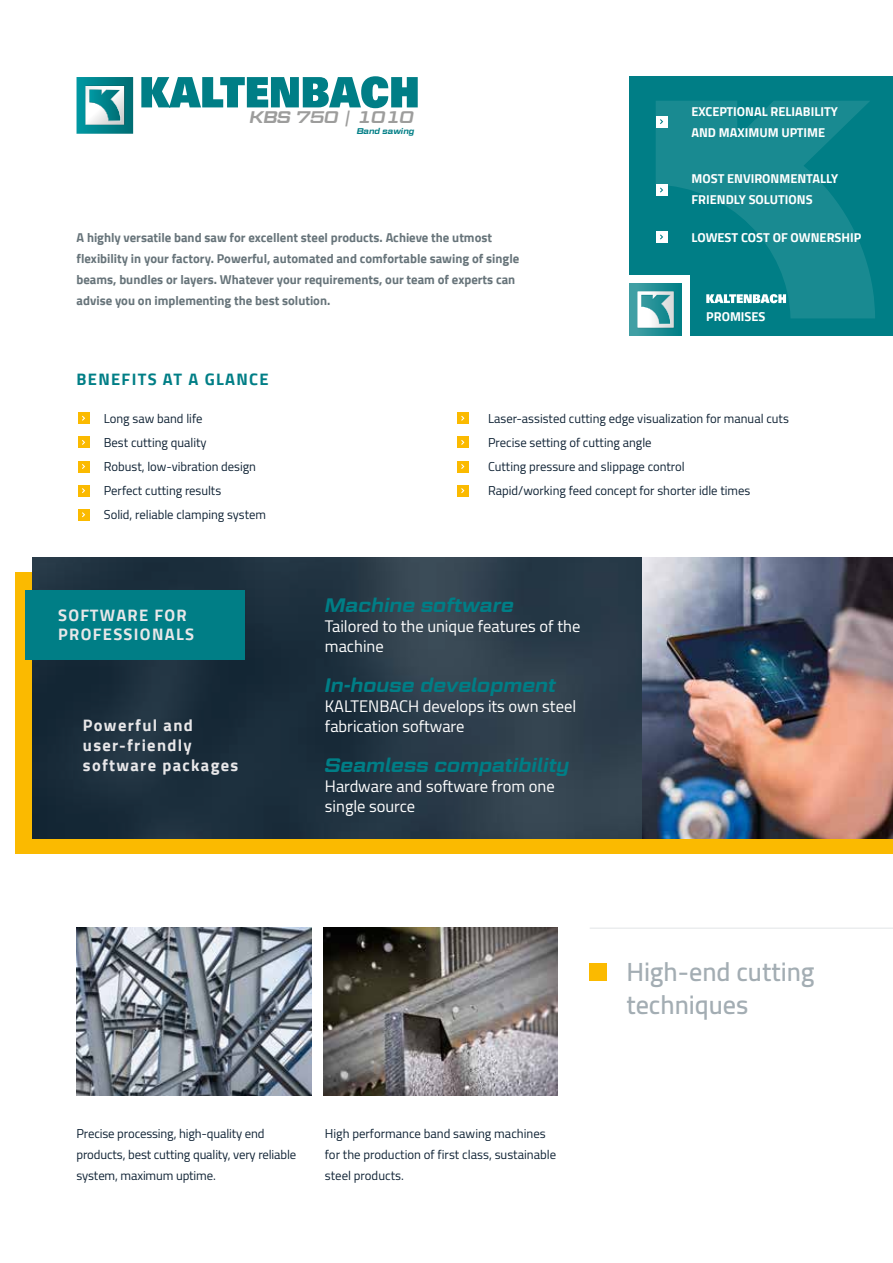
<style>
.page{position:relative;width:893px;height:1263px;background:#fff}
.page>*{position:absolute;margin:0;border:0;box-sizing:border-box;transform-origin:0 0}
.t1{font:600 26.25px/33px "Cairo";color:#a3adb3}
.t2{font:italic 600 19.5px "Geom Graphic";color:#007e86}
.t3{font:italic 600 16.8px "Geom Graphic";color:#9d9d9c}
.t4{font:16.5px/19.8px "Cairo";color:#fff}
.t5{font:700 16.5px/19.8px "Cairo";letter-spacing:.08em;color:#e8e7e9}
.t6{font:700 16.5px "Cairo";letter-spacing:.08em;color:#007e86}
.t7{font:12.75px/24px "Cairo";color:#102335}
.t8{font:700 12.75px/21px "Cairo";color:#67747a}
.t9{font:700 12.75px/21px "Cairo";color:#fff}
.t10{font:italic 600 8.25px "Geom Graphic";color:#007e86}
</style>
<div class="page">
<div style="left:15px;top:573px;width:878px;height:281px;background:#fbba00"></div>
<img style="left:33px;top:557px;width:609px;height:281px">
<div style="left:26px;top:590px;width:219px;height:70px;background:#007e86"></div>
<img style="left:642px;top:557px;width:251px;height:281px">
<img style="left:77px;top:928px;width:234px;height:168px">
<img style="left:324px;top:928px;width:233px;height:168px">
<div style="left:78px;top:412px;width:12px;height:12px;background:#fbba00"></div>
<svg style="left:82px;top:416px;width:3px;height:5px"></svg>
<div style="left:78px;top:509px;width:12px;height:12px;background:#fbba00"></div>
<svg style="left:82px;top:512px;width:3px;height:5px"></svg>
<div style="left:78px;top:436px;width:12px;height:12px;background:#fbba00"></div>
<svg style="left:82px;top:440px;width:3px;height:5px"></svg>
<div style="left:78px;top:460px;width:12px;height:12px;background:#fbba00"></div>
<svg style="left:82px;top:464px;width:3px;height:5px"></svg>
<div style="left:78px;top:485px;width:12px;height:12px;background:#fbba00"></div>
<svg style="left:82px;top:488px;width:3px;height:5px"></svg>
<div style="left:629px;top:77px;width:264px;height:259px;background:#007e86"></div>
<svg style="left:656px;top:101px;width:219px;height:217px;fill:#198a91"></svg>
<div style="left:625px;top:276px;width:65px;height:63px;background:#fff"></div>
<svg style="left:706px;top:294px;width:80px;height:9px"></svg>
<div style="left:629px;top:283px;width:52px;height:53px;background:linear-gradient(to right,#48a3a8,#017f86)"></div>
<img style="left:636px;top:290px;width:39px;height:39px">
<svg style="left:638px;top:292px;width:36px;height:35px"></svg>
<div style="left:589px;top:963px;width:18px;height:18px;background:#fbba00"></div>
<hr style="left:590px;top:928px;width:303px;height:1px;background:#67747a">
<div style="left:656px;top:116px;width:11px;height:12px;background:#fff"></div>
<svg style="left:660px;top:119px;width:3px;height:5px"></svg>
<div style="left:656px;top:184px;width:11px;height:12px;background:#fff"></div>
<div style="left:656px;top:231px;width:11px;height:12px;background:#fff"></div>
<div style="left:457px;top:412px;width:12px;height:12px;background:#fbba00"></div>
<svg style="left:461px;top:416px;width:3px;height:5px"></svg>
<div style="left:457px;top:460px;width:12px;height:12px;background:#fbba00"></div>
<svg style="left:461px;top:464px;width:3px;height:5px"></svg>
<div style="left:457px;top:485px;width:12px;height:12px;background:#fbba00"></div>
<svg style="left:461px;top:488px;width:3px;height:5px"></svg>
<div style="left:457px;top:436px;width:12px;height:12px;background:#fbba00"></div>
<svg style="left:461px;top:440px;width:3px;height:5px"></svg>
<svg style="left:141px;top:77px;width:277px;height:31px"></svg>
<svg style="left:77px;top:77px;width:56px;height:57px"></svg>
<h3 class="t3" style="left:249px;top:107px;width:166px">KBS 750 | 1010</h3>
<p class="t10" style="left:357px;top:126px;width:59px">Band sawing</p>
<p class="t8" style="left:77px;top:227px;width:444px">A highly versatile band saw for excellent steel products. Achieve the utmost flexibility in your factory. Powerful, automated and comfortable sawing of single beams, bundles or layers. Whatever your requirements, our team of experts can advise you on implementing the best solution.</p>
<p class="t9" style="left:691px;top:101px;width:148px">EXCEPTIONAL RELIABILITY<br>AND MAXIMUM UPTIME</p>
<p class="t9" style="left:691px;top:168px;width:148px">MOST ENVIRONMENTALLY<br>FRIENDLY SOLUTIONS</p>
<p class="t9" style="left:691px;top:227px;width:171px">LOWEST COST OF OWNERSHIP</p>
<p class="t9" style="left:706px;top:306px;width:61px">PROMISES</p>
<p class="t6" style="left:77px;top:370px;width:194px">BENEFITS AT A GLANCE</p>
<p class="t7" style="left:104px;top:406px;width:164px">Long saw band life<br>Best cutting quality<br>Robust, low-vibration design<br>Perfect cutting results<br>Solid, reliable clamping system</p>
<p class="t7" style="left:488px;top:406px;width:302px">Laser-assisted cutting edge visualization for manual cuts Precise setting of cutting angle<br>Cutting pressure and slippage control<br>Rapid/working feed concept for shorter idle times</p>
<p class="t5" style="left:58px;top:605px;width:138px">SOFTWARE FOR<br>PROFESSIONALS</p>
<p class="t5" style="left:83px;top:715px;width:157px">Powerful and user-friendly software packages</p>
<h2 class="t2" style="left:325px;top:593px;width:190px">Machine software</h2>
<p class="t4" style="left:325px;top:616px;width:257px">Tailored to the unique features of the machine</p>
<h2 class="t2" style="left:325px;top:673px;width:233px">In-house development</h2>
<p class="t4" style="left:325px;top:696px;width:253px">KALTENBACH develops its own steel fabrication software</p>
<h2 class="t2" style="left:325px;top:753px;width:246px">Seamless compatibility</h2>
<p class="t4" style="left:325px;top:776px;width:231px">Hardware and software from one single source</p>
<p class="t7" style="left:77px;top:1123px;width:221px;line-height:21px">Precise processing, high-quality end products, best cutting quality, very reliable system, maximum uptime.</p>
<p class="t7" style="left:325px;top:1123px;width:233px;line-height:21px">High performance band sawing machines for the production of first class, sustainable steel products.</p>
<h1 class="t1" style="left:626px;top:955px;width:190px">High-end cutting techniques</h1>
</div>
